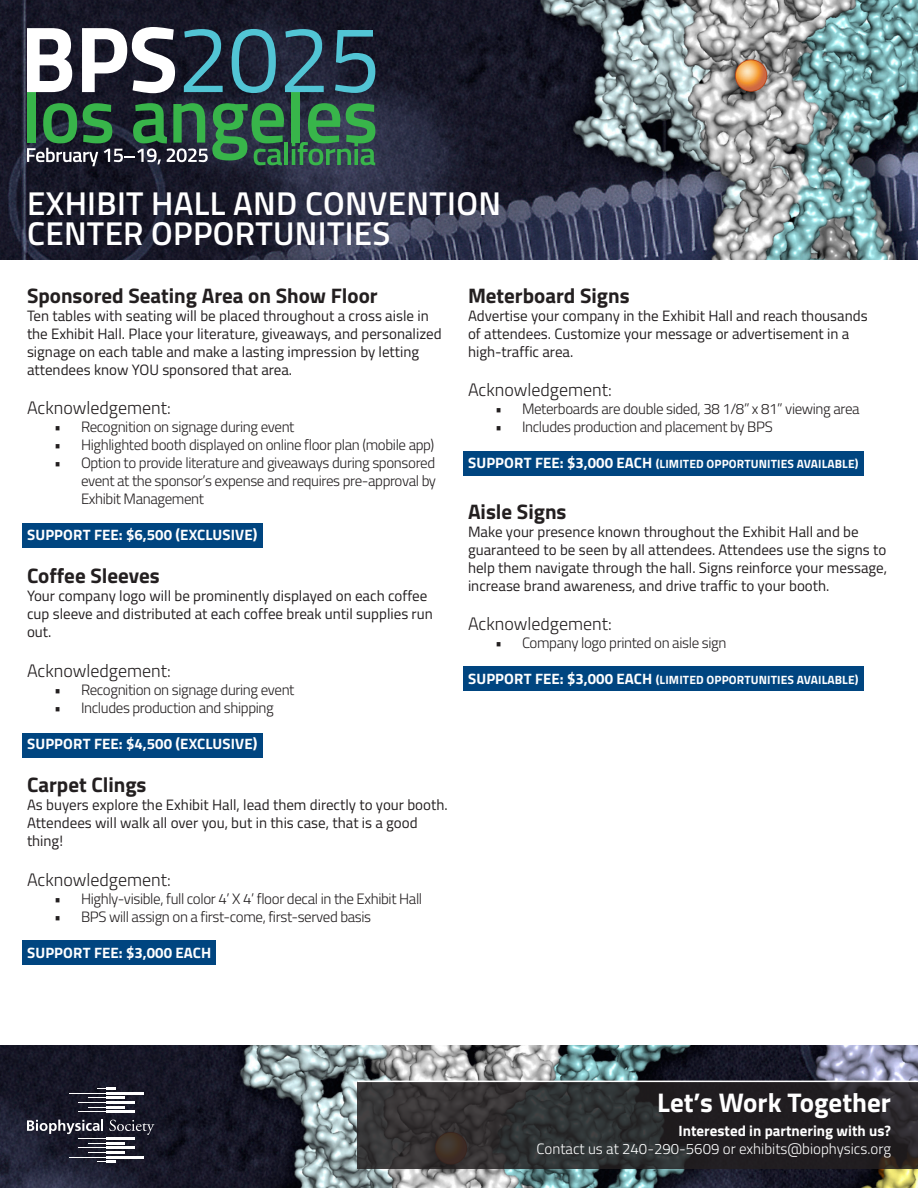
<style>
.page{position:relative;width:918px;height:1188px;background:#fff}
.page>*{position:absolute;margin:0;border:0;box-sizing:border-box;transform-origin:0 0}
.t1{font:600 33px/30px "Titillium";letter-spacing:.01em;color:#fff}
.t2{font:700 27px "Titillium";color:#fff}
.t3{font:700 21px "Titillium";color:#231f20}
.t4{font:300 18px "Titillium";color:#231f20}
.t5{font:15px/18px "Titillium";color:#231f20}
.t6{font:300 15px/18px "Titillium";letter-spacing:-.025em;color:#231f20;text-align:justify}
.t7{font:700 15px "Titillium";letter-spacing:.01em;color:#fff}
.t8{font:300 15px/18px "Titillium";color:#fff;text-align:right}
.t9{font:700 12px "Titillium";letter-spacing:.01em;color:#fff}
.s1{font-size:15px}
.s2{font-weight:700}
</style>
<div class="page">
<div style="left:22px;top:940px;width:194px;height:25px;background:#004580"></div>
<div style="left:22px;top:523px;width:241px;height:25px;background:#004580"></div>
<div style="left:22px;top:733px;width:241px;height:25px;background:#004580"></div>
<div style="left:464px;top:451px;width:400px;height:25px;background:#004580"></div>
<div style="left:464px;top:666px;width:400px;height:25px;background:#004580"></div>
<img style="left:0;top:0;width:918px;height:259px">
<div style="left:27px;top:88px;width:8px;height:55px;background:#38b54a"></div>
<div style="left:292px;top:88px;width:8px;height:55px;background:#38b54a"></div>
<svg style="left:27px;top:28px;width:45px;height:64px"></svg>
<svg style="left:82px;top:27px;width:93px;height:66px"></svg>
<svg style="left:184px;top:29px;width:39px;height:63px;background:#2a5261"></svg>
<svg style="left:232px;top:29px;width:44px;height:64px;background:#326071"></svg>
<svg style="left:285px;top:29px;width:39px;height:63px;background:#335c6e"></svg>
<svg style="left:335px;top:30px;width:40px;height:63px;background:#2e5b6c"></svg>
<hr style="left:284px;top:142px;width:4px;height:23px;background:#38b54a">
<svg style="left:292px;top:103px;width:83px;height:62px;background:#36754d"></svg>
<svg style="left:27px;top:103px;width:257px;height:63px;background:#335f45"></svg>
<img style="left:0;top:1045px;width:918px;height:143px">
<hr style="left:106px;top:1111px;width:29px;height:2px;background:#fff">
<hr style="left:106px;top:1102px;width:29px;height:2px;background:#fff">
<hr style="left:106px;top:1092px;width:38px;height:2px;background:#fff">
<svg style="left:97px;top:1088px;width:19px;height:2px"></svg>
<hr style="left:69px;top:1093px;width:37px;height:1px;background:#fff">
<svg style="left:78px;top:1097px;width:47px;height:16px"></svg>
<hr style="left:106px;top:1151px;width:19px;height:3px;background:#fff">
<hr style="left:106px;top:1156px;width:38px;height:2px;background:#fff">
<svg style="left:97px;top:1161px;width:19px;height:2px"></svg>
<hr style="left:69px;top:1157px;width:37px;height:1px;background:#fff">
<svg style="left:27px;top:1120px;width:127px;height:33px;background:#454552"></svg>
<svg style="left:357px;top:1082px;width:561px;height:87px;background:#2b2a2b"></svg>
<hr style="left:357px;top:1081px;width:561px;height:1px;background:#fff">
<p class="t1" style="left:27px;top:187px;width:475px">EXHIBIT HALL AND CONVENTION<br>CENTER OPPORTUNITIES</p>
<p class="t3" style="left:27px;top:279px;width:352px">Sponsored Seating Area on Show Floor</p>
<p class="t5" style="left:27px;top:306px;width:416px">Ten tables with seating will be placed throughout a cross aisle in the Exhibit Hall. Place your literature, giveaways, and personalized signage on each table and make a lasting impression by letting attendees know YOU sponsored that area.</p>
<p class="t4" style="left:27px;top:395px;width:145px">Acknowledgement:</p>
<p class="t6" style="left:54px;top:417px;width:242px">• Recognition on signage during event</p>
<p class="t6" style="left:54px;top:435px;width:382px">• Highlighted booth displayed on online floor plan (mobile app)</p>
<p class="t6" style="left:81px;top:453px;width:357px;text-indent:-27px">• Option to provide literature and giveaways during sponsored event at the sponsor’s expense and requires pre-approval by Exhibit Management</p>
<p class="t7" style="left:27px;top:524px;width:232px">SUPPORT FEE: $6,500 (EXCLUSIVE)</p>
<p class="t3" style="left:27px;top:560px;width:134px">Coffee Sleeves</p>
<p class="t5" style="left:27px;top:586px;width:407px">Your company logo will be prominently displayed on each coffee cup sleeve and distributed at each coffee break until supplies run out.</p>
<p class="t4" style="left:27px;top:658px;width:145px">Acknowledgement:</p>
<p class="t6" style="left:54px;top:680px;width:242px">• Recognition on signage during event</p>
<p class="t6" style="left:54px;top:698px;width:221px">• Includes production and shipping</p>
<p class="t7" style="left:27px;top:732px;width:232px">SUPPORT FEE: $4,500 (EXCLUSIVE)</p>
<p class="t3" style="left:27px;top:769px;width:121px">Carpet Clings</p>
<p class="t5" style="left:27px;top:795px;width:422px">As buyers explore the Exhibit Hall, lead them directly to your booth.<br>Attendees will walk all over you, but in this case, that is a good thing!</p>
<p class="t4" style="left:27px;top:866px;width:145px">Acknowledgement:</p>
<p class="t6" style="left:54px;top:889px;width:370px">• Highly-visible, full color 4’ X 4’ floor decal in the Exhibit Hall</p>
<p class="t6" style="left:54px;top:907px;width:319px">• BPS will assign on a first-come, first-served basis</p>
<p class="t7" style="left:27px;top:941px;width:186px">SUPPORT FEE: $3,000 EACH</p>
<p class="t3" style="left:468px;top:279px;width:163px">Meterboard Signs</p>
<p class="t5" style="left:468px;top:306px;width:401px">Advertise your company in the Exhibit Hall and reach thousands of attendees. Customize your message or advertisement in a high-traffic area.</p>
<p class="t4" style="left:468px;top:377px;width:145px">Acknowledgement:</p>
<p class="t6" style="left:495px;top:399px;width:366px">• Meterboards are double sided, 38 1/8” x 81” viewing area</p>
<p class="t6" style="left:495px;top:417px;width:279px">• Includes production and placement by BPS</p>
<p class="t9" style="left:468px;top:455px;width:392px"><span class="s1">SUPPORT FEE: $3,000 EACH</span> (LIMITED OPPORTUNITIES AVAILABLE)</p>
<p class="t3" style="left:468px;top:495px;width:100px">Aisle Signs</p>
<p class="t5" style="left:468px;top:522px;width:421px">Make your presence known throughout the Exhibit Hall and be guaranteed to be seen by all attendees. Attendees use the signs to help them navigate through the hall. Signs reinforce your message, increase brand awareness, and drive traffic to your booth.</p>
<p class="t4" style="left:468px;top:611px;width:145px">Acknowledgement:</p>
<p class="t6" style="left:495px;top:633px;width:233px">• Company logo printed on aisle sign</p>
<p class="t9" style="left:468px;top:671px;width:392px"><span class="s1">SUPPORT FEE: $3,000 EACH</span> (LIMITED OPPORTUNITIES AVAILABLE)</p>
<p class="t2" style="left:657px;top:1081px;width:235px">Let’s Work Together</p>
<p class="t8" style="left:537px;top:1121px;width:356px"><span class="s2">Interested in partnering with us?<br></span>Contact us at 240-290-5609 or exhibits@biophysics.org</p>
</div>
